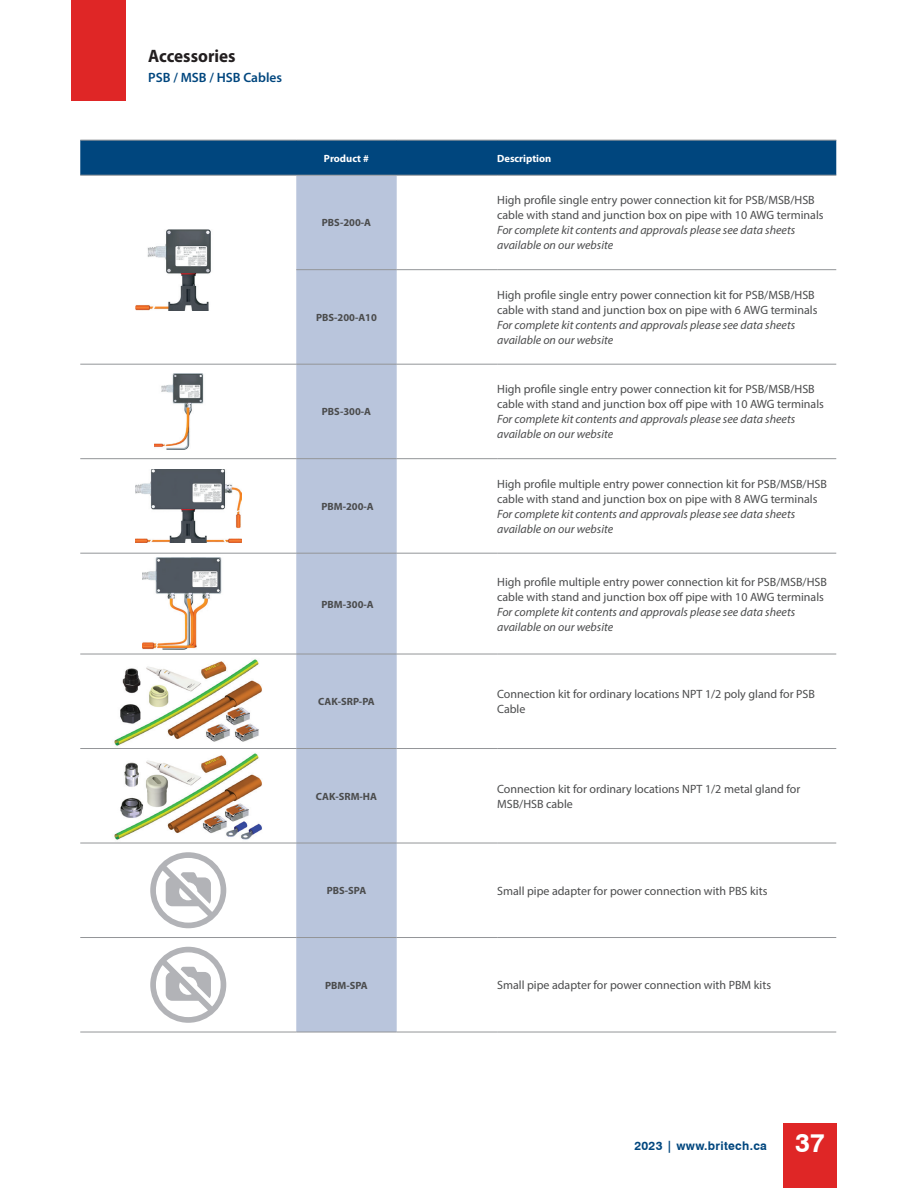
<style>
.page{position:relative;width:918px;height:1188px;background:#fff}
.page>*{position:absolute;margin:0;border:0;box-sizing:border-box;transform-origin:0 0}
.t1{font:700 18px "Myriad Pro";color:#231f20;scale:.95 1}
.t2{font:600 13.5px "Myriad Pro";color:#00467e}
.t3{font:12px/15px "Myriad Pro";color:#4b4c4d}
.t4{font:italic 12px/15px "Myriad Pro";color:#4b4c4d}
.t5{font:700 12px "Swiss 721 BT";letter-spacing:.025em;color:#00467e}
.t6{font:700 10.5px "Myriad Pro";color:#4b4c4d}
.t7{font:700 10.5px "Myriad Pro";color:#fff}
.s1{font-size:26.25px;color:#fff}
</style>
<div class="page">
<div style="left:783px;top:1123px;width:54px;height:65px;background:#df2626"></div>
<div style="left:71px;top:0;width:54px;height:101px;background:#df2626"></div>
<div style="left:80px;top:141px;width:756px;height:34px;background:#00467e"></div>
<div style="left:296px;top:176px;width:101px;height:856px;background:#b9c5dc"></div>
<hr style="left:80px;top:140px;width:216px;height:1px;background:#939598">
<hr style="left:296px;top:140px;width:101px;height:1px;background:#939598">
<hr style="left:397px;top:140px;width:100px;height:1px;background:#939598">
<hr style="left:497px;top:140px;width:339px;height:1px;background:#939598">
<hr style="left:80px;top:175px;width:216px;height:1px;background:#939598">
<hr style="left:296px;top:175px;width:101px;height:1px;background:#939598">
<hr style="left:397px;top:175px;width:100px;height:1px;background:#939598">
<hr style="left:497px;top:175px;width:339px;height:1px;background:#939598">
<hr style="left:296px;top:269px;width:101px;height:1px;background:#939598">
<hr style="left:397px;top:269px;width:100px;height:1px;background:#939598">
<hr style="left:497px;top:269px;width:339px;height:1px;background:#939598">
<hr style="left:80px;top:364px;width:216px;height:1px;background:#939598">
<hr style="left:296px;top:364px;width:101px;height:1px;background:#939598">
<hr style="left:397px;top:364px;width:100px;height:1px;background:#939598">
<hr style="left:497px;top:364px;width:339px;height:1px;background:#939598">
<hr style="left:80px;top:458px;width:216px;height:1px;background:#939598">
<hr style="left:296px;top:458px;width:101px;height:1px;background:#939598">
<hr style="left:397px;top:458px;width:100px;height:1px;background:#939598">
<hr style="left:497px;top:458px;width:339px;height:1px;background:#939598">
<hr style="left:80px;top:553px;width:216px;height:1px;background:#939598">
<hr style="left:296px;top:553px;width:101px;height:1px;background:#939598">
<hr style="left:397px;top:553px;width:100px;height:1px;background:#939598">
<hr style="left:497px;top:553px;width:339px;height:1px;background:#939598">
<hr style="left:80px;top:654px;width:216px;height:1px;background:#939598">
<hr style="left:296px;top:654px;width:101px;height:1px;background:#939598">
<hr style="left:397px;top:654px;width:100px;height:1px;background:#939598">
<hr style="left:497px;top:654px;width:339px;height:1px;background:#939598">
<hr style="left:80px;top:748px;width:216px;height:1px;background:#939598">
<hr style="left:296px;top:748px;width:101px;height:1px;background:#939598">
<hr style="left:397px;top:748px;width:100px;height:1px;background:#939598">
<hr style="left:497px;top:748px;width:339px;height:1px;background:#939598">
<hr style="left:80px;top:843px;width:216px;height:1px;background:#939598">
<hr style="left:296px;top:843px;width:101px;height:1px;background:#939598">
<hr style="left:397px;top:843px;width:100px;height:1px;background:#939598">
<hr style="left:497px;top:843px;width:339px;height:1px;background:#939598">
<hr style="left:80px;top:937px;width:216px;height:1px;background:#939598">
<hr style="left:296px;top:937px;width:101px;height:1px;background:#939598">
<hr style="left:397px;top:937px;width:100px;height:1px;background:#939598">
<hr style="left:497px;top:937px;width:339px;height:1px;background:#939598">
<hr style="left:80px;top:1032px;width:216px;height:1px;background:#939598">
<hr style="left:296px;top:1032px;width:101px;height:1px;background:#939598">
<hr style="left:397px;top:1032px;width:100px;height:1px;background:#939598">
<hr style="left:497px;top:1032px;width:339px;height:1px;background:#939598">
<img style="left:135px;top:229px;width:76px;height:81px">
<img style="left:154px;top:374px;width:50px;height:75px">
<img style="left:135px;top:469px;width:107px;height:74px">
<img style="left:142px;top:557px;width:80px;height:93px">
<img style="left:114px;top:659px;width:148px;height:87px">
<img style="left:114px;top:753px;width:148px;height:87px">
<svg style="left:150px;top:852px;width:76px;height:76px"></svg>
<svg style="left:150px;top:947px;width:76px;height:76px"></svg>
<h1 class="t1" style="left:148px;top:46px;width:93px">Accessories</h1>
<p class="t2" style="left:148px;top:69px;width:135px">PSB / MSB / HSB Cables</p>
<p class="t7" style="left:324px;top:152px;width:47px">Product #</p>
<p class="t7" style="left:497px;top:152px;width:56px">Description</p>
<p class="t6" style="left:322px;top:217px;width:51px">PBS-200-A</p>
<p class="t6" style="left:316px;top:311px;width:62px">PBS-200-A10</p>
<p class="t6" style="left:322px;top:406px;width:51px">PBS-300-A</p>
<p class="t6" style="left:321px;top:500px;width:54px">PBM-200-A</p>
<p class="t6" style="left:321px;top:598px;width:54px">PBM-300-A</p>
<p class="t3" style="left:497px;top:193px;width:328px">High profile single entry power connection kit for PSB/MSB/HSB cable with stand and junction box on pipe with 10 AWG terminals</p>
<p class="t4" style="left:497px;top:223px;width:300px">For complete kit contents and approvals please see data sheets available on our website</p>
<p class="t3" style="left:497px;top:287px;width:322px">High profile single entry power connection kit for PSB/MSB/HSB cable with stand and junction box on pipe with 6 AWG terminals</p>
<p class="t4" style="left:497px;top:317px;width:300px">For complete kit contents and approvals please see data sheets available on our website</p>
<p class="t3" style="left:497px;top:382px;width:328px">High profile single entry power connection kit for PSB/MSB/HSB cable with stand and junction box off pipe with 10 AWG terminals</p>
<p class="t4" style="left:497px;top:412px;width:300px">For complete kit contents and approvals please see data sheets available on our website</p>
<p class="t3" style="left:497px;top:476px;width:331px">High profile multiple entry power connection kit for PSB/MSB/HSB cable with stand and junction box on pipe with 8 AWG terminals</p>
<p class="t4" style="left:497px;top:506px;width:300px">For complete kit contents and approvals please see data sheets available on our website</p>
<p class="t3" style="left:497px;top:574px;width:331px">High profile multiple entry power connection kit for PSB/MSB/HSB cable with stand and junction box off pipe with 10 AWG terminals</p>
<p class="t4" style="left:497px;top:604px;width:300px">For complete kit contents and approvals please see data sheets available on our website</p>
<p class="t6" style="left:318px;top:696px;width:58px">CAK-SRP-PA</p>
<p class="t3" style="left:497px;top:687px;width:319px">Connection kit for ordinary locations NPT 1/2 poly gland for PSB<br>Cable</p>
<p class="t6" style="left:316px;top:790px;width:63px">CAK-SRM-HA</p>
<p class="t3" style="left:497px;top:781px;width:305px">Connection kit for ordinary locations NPT 1/2 metal gland for<br>MSB/HSB cable</p>
<p class="t6" style="left:327px;top:885px;width:41px">PBS-SPA</p>
<p class="t3" style="left:497px;top:883px;width:272px">Small pipe adapter for power connection with PBS kits</p>
<p class="t6" style="left:325px;top:979px;width:44px">PBM-SPA</p>
<p class="t3" style="left:497px;top:978px;width:275px">Small pipe adapter for power connection with PBM kits</p>
<p class="t5" style="left:634px;top:1139px;width:192px">2023 | www.britech.ca <span class="s1">37</span></p>
</div>
